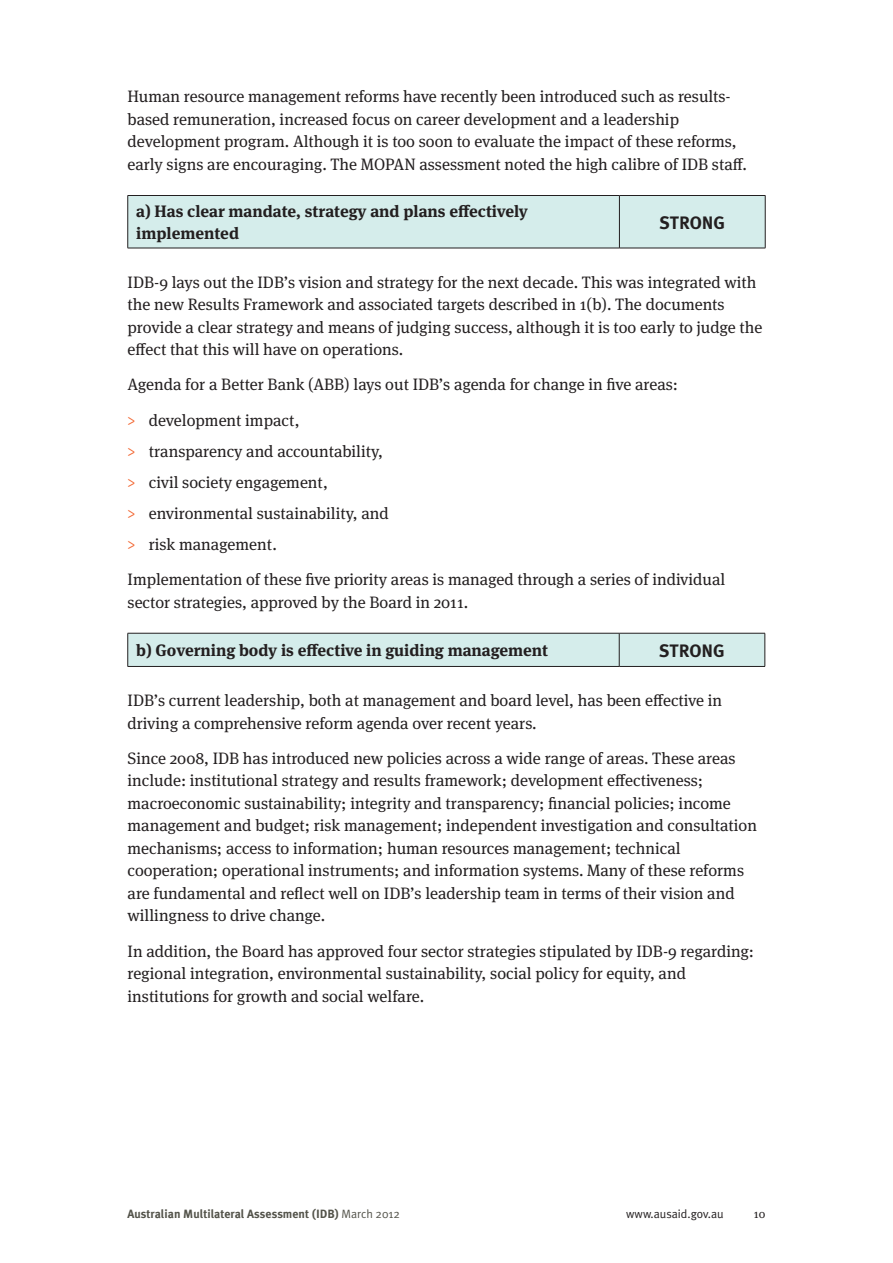
<style>
.page{position:relative;width:893px;height:1263px;background:#fff}
.page>*{position:absolute;margin:0;border:0;box-sizing:border-box;transform-origin:0 0}
._08bbbb_RIGHT_COLUMN{font:700 18px "Meta Plus";color:#231f20}
._04__BODY_TEXT{font:16.5px/22.5px "Meta Serif OT";color:#231f20}
._05a__DOT_POINTS{font:16.5px "Meta Serif OT";color:#231f20}
._04__BODY_TEXT-2{font:700 16.5px/22.5px "Meta Serif OT";color:#231f20}
.t1{font:700 12px "Meta Plus";color:#53534a}
.t2{font:12px "Meta Plus Normal";color:#231f20}
.t3{font:12px "Meta Serif OT";color:#231f20}
.s1{color:#f26631}
.s2{font-family:"Meta Plus Normal";font-weight:400}
</style>
<div class="page">
<div style="left:128px;top:196px;width:637px;height:52px;background:#d5edeb"></div>
<hr style="left:128px;top:195px;width:491px;height:1px;background:#231f20">
<hr style="left:619px;top:195px;width:146px;height:1px;background:#231f20">
<hr style="left:619px;top:196px;width:1px;height:52px;background:#231f20">
<hr style="left:128px;top:248px;width:491px;height:1px;background:#231f20">
<hr style="left:619px;top:248px;width:146px;height:1px;background:#231f20">
<hr style="left:127px;top:196px;width:1px;height:52px;background:#231f20">
<hr style="left:765px;top:196px;width:1px;height:52px;background:#231f20">
<div style="left:128px;top:634px;width:637px;height:32px;background:#d5edeb"></div>
<hr style="left:619px;top:633px;width:1px;height:33px;background:#231f20">
<hr style="left:128px;top:633px;width:491px;height:1px;background:#231f20">
<hr style="left:127px;top:633px;width:1px;height:33px;background:#231f20">
<hr style="left:619px;top:633px;width:146px;height:1px;background:#231f20">
<hr style="left:765px;top:633px;width:1px;height:33px;background:#231f20">
<hr style="left:128px;top:666px;width:491px;height:1px;background:#231f20">
<hr style="left:619px;top:666px;width:146px;height:1px;background:#231f20">
<p class="_04__BODY_TEXT" style="left:128px;top:86px;width:621px">Human resource management reforms have recently been introduced such as results&shy;based remuneration, increased focus on career development and a leadership development program. Although it is too soon to evaluate the impact of these reforms, early signs are encouraging. The MOPAN assessment noted the high calibre of IDB staff.</p>
<p class="_04__BODY_TEXT-2" style="left:136px;top:200px;width:393px">a) Has clear mandate, strategy and plans effectively implemented</p>
<p class="_08bbbb_RIGHT_COLUMN" style="left:659px;top:212px;width:67px">STRONG</p>
<p class="_04__BODY_TEXT" style="left:128px;top:271px;width:636px">IDB-9 lays out the IDB’s vision and strategy for the next decade. This was integrated with the new Results Framework and associated targets described in 1(b). The documents provide a clear strategy and means of judging success, although it is too early to judge the effect that this will have on operations.</p>
<p class="_04__BODY_TEXT" style="left:128px;top:374px;width:552px">Agenda for a Better Bank (ABB) lays out IDB’s agenda for change in five areas:</p>
<p class="_05a__DOT_POINTS" style="left:128px;top:410px;width:174px"><span class="s1">&gt;</span> development impact,</p>
<p class="_05a__DOT_POINTS" style="left:128px;top:441px;width:257px"><span class="s1">&gt;</span> transparency and accountability,</p>
<p class="_05a__DOT_POINTS" style="left:128px;top:472px;width:202px"><span class="s1">&gt;</span> civil society engagement,</p>
<p class="_05a__DOT_POINTS" style="left:128px;top:503px;width:263px"><span class="s1">&gt;</span> environmental sustainability, and</p>
<p class="_05a__DOT_POINTS" style="left:128px;top:534px;width:151px"><span class="s1">&gt;</span> risk management.</p>
<p class="_04__BODY_TEXT" style="left:128px;top:568px;width:599px">Implementation of these five priority areas is managed through a series of individual sector strategies, approved by the Board in 2011.</p>
<p class="_04__BODY_TEXT-2" style="left:136px;top:639px;width:413px">b) Governing body is effective in guiding management</p>
<p class="_08bbbb_RIGHT_COLUMN" style="left:659px;top:640px;width:67px">STRONG</p>
<p class="_04__BODY_TEXT" style="left:128px;top:689px;width:596px">IDB’s current leadership, both at management and board level, has been effective in driving a comprehensive reform agenda over recent years.</p>
<p class="_04__BODY_TEXT" style="left:128px;top:747px;width:631px">Since 2008, IDB has introduced new policies across a wide range of areas. These areas include: institutional strategy and results framework; development effectiveness; macroeconomic sustainability; integrity and transparency; financial policies; income management and budget; risk management; independent investigation and consultation mechanisms; access to information; human resources management; technical cooperation; operational instruments; and information systems. Many of these reforms are fundamental and reflect well on IDB’s leadership team in terms of their vision and willingness to drive change.</p>
<p class="_04__BODY_TEXT" style="left:128px;top:940px;width:628px">In addition, the Board has approved four sector strategies stipulated by IDB-9 regarding: regional integration, environmental sustainability, social policy for equity, and institutions for growth and social welfare.</p>
<p class="t1" style="left:128px;top:1207px;width:274px">Australian Multilateral Assessment (IDB) <span class="s2">March 2012</span></p>
<p class="t2" style="left:626px;top:1207px;width:99px">www.ausaid.gov.au</p>
<p class="t3" style="left:754px;top:1207px;width:13px">10</p>
</div>
